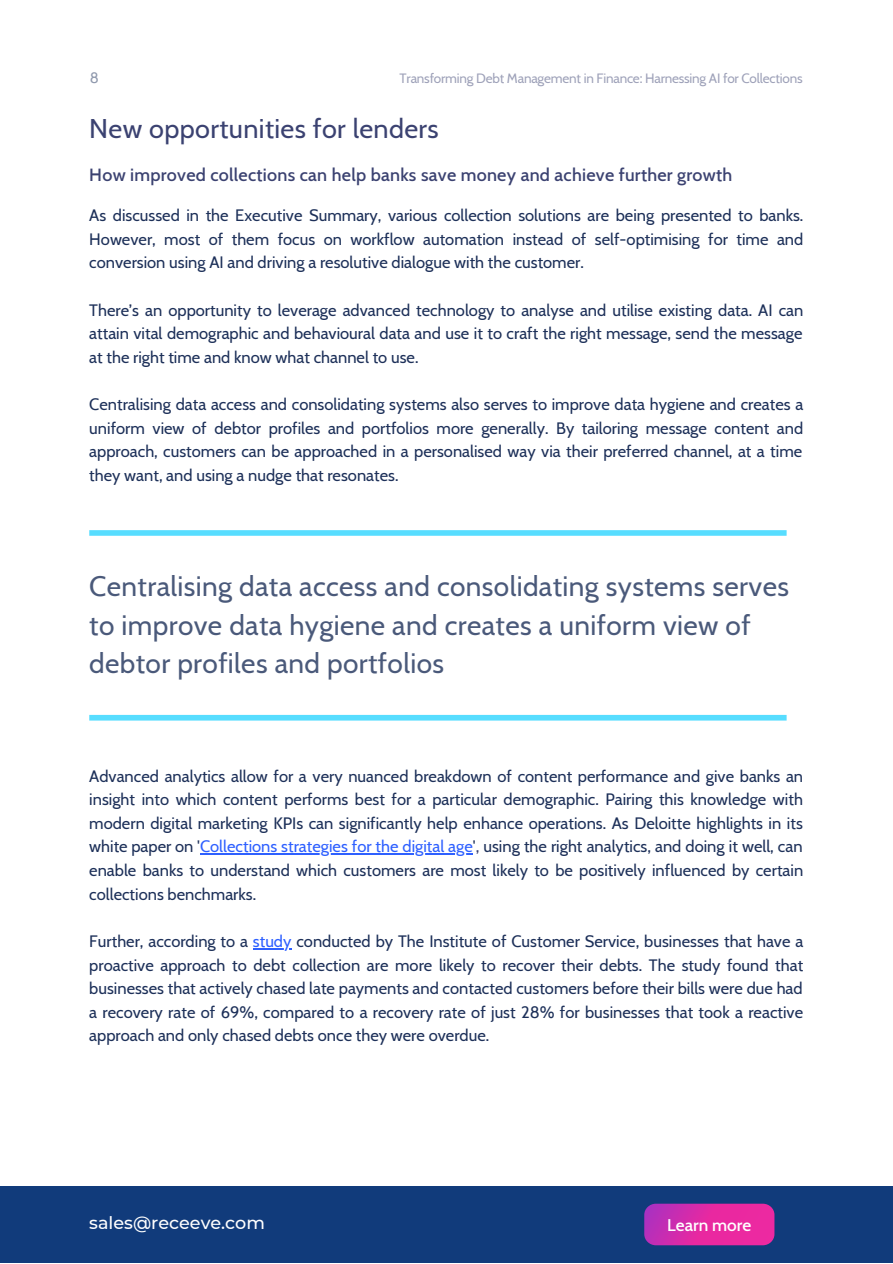
<style>
.page{position:relative;width:893px;height:1264px;background:#fff}
.page>*{position:absolute;margin:0;border:0;box-sizing:border-box;transform-origin:0 0}
.t1{font:28.05px/38.2px "Cabin";letter-spacing:.015em;color:#1d3059}
.t2{font:27px "Cabin";letter-spacing:.015em;color:#3b4271}
.t3{font:500 18px "Cabin";letter-spacing:.015em;color:#3b4271}
.t4{font:500 17.55px "Montserrat";color:#fff}
.t5{font:500 17.25px "Cabin";color:#fff}
.t6{font:16.5px/23.5px "Cabin";color:#1d3059;text-align:justify}
.t7{font:15px "Cabin";color:#1d3059}
.t8{font:13.5px "Cabin";letter-spacing:-.015em;color:#3b4271}
.s1{color:#2e60ff}
.s2{color:#3b4271}
.s3{font-family:"Montserrat";font-size:17.55px}
</style>
<div class="page">
<hr style="left:200px;top:853px;width:273px;height:1px;background:#2e60ff">
<hr style="left:253px;top:948px;width:38px;height:1px;background:#2e60ff">
<div style="left:89px;top:530px;width:697px;height:6px;background:#57ddff"></div>
<div style="left:89px;top:715px;width:697px;height:5px;background:#57ddff"></div>
<div style="left:0;top:1186px;width:892px;height:76px;background:#113b7b"></div>
<svg style="left:644px;top:1203px;width:130px;height:42px;fill:#e929a1"></svg>
<p class="t7" style="left:89px;top:69px;width:11px">8</p>
<p class="t8" style="left:399px;top:70px;width:404px">Transforming Debt Management in Finance: Harnessing AI for Collections</p>
<p class="t2" style="left:89px;top:112px;width:351px">New opportunities for lenders</p>
<p class="t3" style="left:89px;top:164px;width:644px">How improved collections can help banks save money and achieve further growth</p>
<p class="t6" style="left:89px;top:203px;width:715px">As discussed in the Executive Summary, various collection solutions are being presented to banks.<br>However, most of them focus on workflow automation instead of self-optimising for time and conversion using AI and driving a resolutive dialogue with the customer.</p>
<p class="t6" style="left:89px;top:298px;width:715px">There’s an opportunity to leverage advanced technology to analyse and utilise existing data. AI can attain vital demographic and behavioural data and use it to craft the right message, send the message at the right time and know what channel to use.</p>
<p class="t6" style="left:89px;top:392px;width:715px">Centralising data access and consolidating systems also serves to improve data hygiene and creates a uniform view of debtor profiles and portfolios more generally. By tailoring message content and approach, customers can be approached in a personalised way via their preferred channel, at a time they want, and using a nudge that resonates.</p>
<h1 class="t1" style="left:89px;top:567px;width:701px">Centralising data access and consolidating systems serves to improve data hygiene and creates a uniform view of debtor profiles and portfolios</h1>
<p class="t6" style="left:89px;top:764px;width:715px">Advanced analytics allow for a very nuanced breakdown of content performance and give banks an insight into which content performs best for a particular demographic. Pairing this knowledge with modern digital marketing KPIs can significantly help enhance operations. As Deloitte highlights in its white paper on '<span class="s1">Collections strategies for the digital age</span>'<span class="s2">,</span> using the right analytics, and doing it well, can enable banks to understand which customers are most likely to be positively influenced by certain collections benchmarks.</p>
<p class="t6" style="left:89px;top:929px;width:715px">Further, according to a <span class="s1">study</span> conducted by The Institute of Customer Service, businesses that have a proactive approach to debt collection are more likely to recover their debts. The study found that businesses that actively chased late payments and contacted customers before their bills were due had a recovery rate of 69%, compared to a recovery rate of just 28% for businesses that took a reactive approach and only chased debts once they were overdue.</p>
<p class="t4" style="left:89px;top:1211px;width:177px">sales@receeve.com</p>
<p class="t5" style="left:657px;top:1213px;width:95px"><span class="s3">L</span>Learn more</p>
<p class="t4" style="left:668px;top:1212px;width:94px">earn more</p>
</div>
